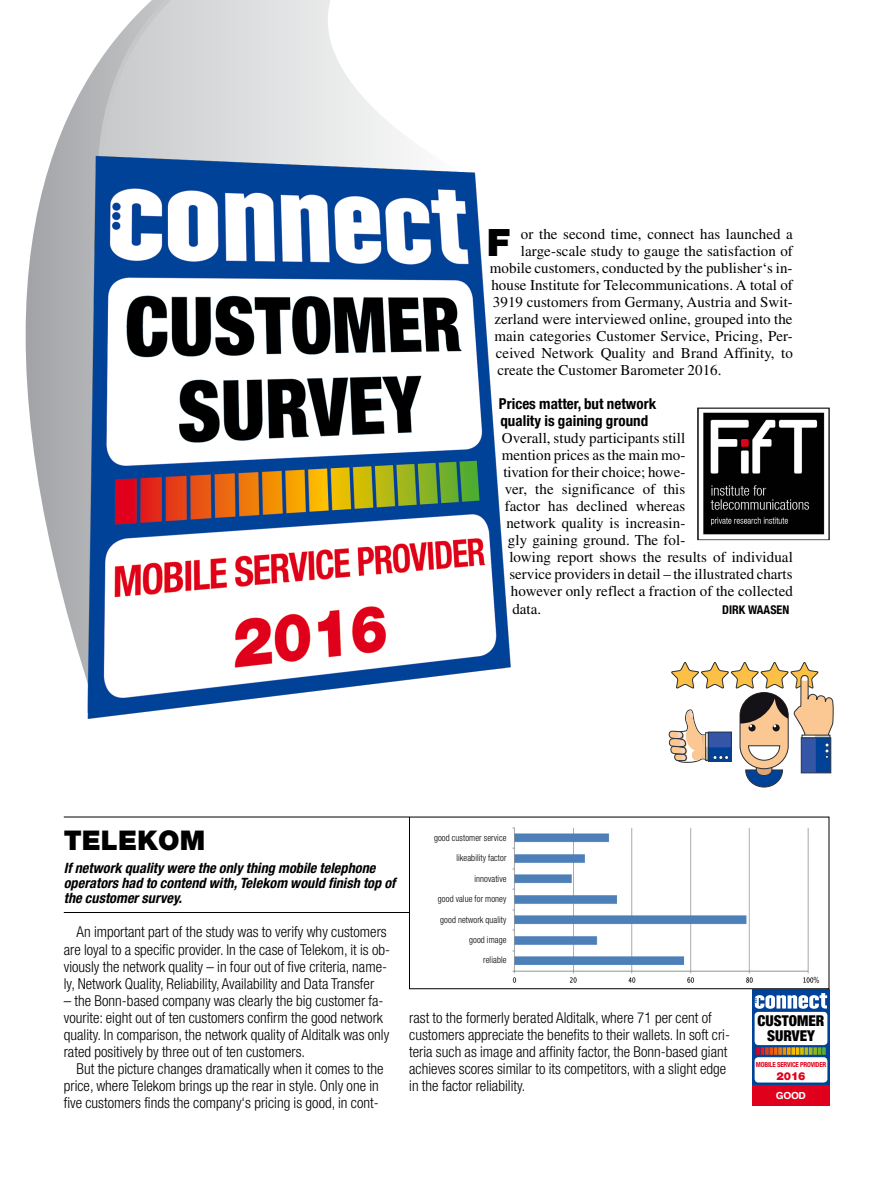
<style>
.page{position:relative;width:893px;height:1191px;background:#fff}
.page>*{position:absolute;margin:0;border:0;box-sizing:border-box;transform-origin:0 0}
.t1{font:900 37.5px "Helvetica Neue LT Com";color:#000}
.t2{font:900 27px "Helvetica Neue LT Com";letter-spacing:.005em;color:#000}
.t3{font:300 condensed 15px/17.1px "Helvetica Neue LT Com";color:#000}
.t4{font:15px "Times LT Std";letter-spacing:.005em;color:#000}
.t5{font:700 condensed 15px/17.1px "Helvetica Neue LT Com";color:#000}
.t6{font:900 condensed 14.85px/15.3px "Helvetica Neue LT Com";color:#000;text-align:center}
.t7{font:italic 700 condensed 14.25px/15px "Helvetica Neue LT Com";color:#000}
.t8{font:700 condensed 12px "Helvetica Neue LT Com";color:#000}
.t9{font:900 10.95px "Helvetica Neue LT Com";color:#e0001b}
.t10{font:700 9.75px "Helvetica Rounded LT Std";color:#fff}
.t11{font:300 condensed 9.3px/20.4px "Helvetica Neue LT Com";letter-spacing:.01em;color:#000;text-align:right;scale:.95 1}
.t12{font:300 condensed 8.85px "Helvetica Neue LT Com";color:#000;scale:.95 1}
.t13{font:700 condensed 6.9px "Helvetica Neue LT Com";letter-spacing:-.03em;color:#e0001b}
</style>
<div class="page">
<svg style="left:25px;top:66px;width:71px;height:313px"></svg>
<svg style="left:96px;top:0;width:292px;height:122px"></svg>
<img style="left:27px;top:122px;width:484px;height:597px">
<hr style="left:64px;top:816px;width:345px;height:1px;background:#000">
<hr style="left:64px;top:912px;width:345px;height:1px;background:#000">
<svg style="left:669px;top:662px;width:165px;height:126px"></svg>
<img style="left:512px;top:827px;width:302px;height:156px">
<img style="left:698px;top:408px;width:131px;height:131px">
<div style="left:752px;top:1085px;width:78px;height:21px;background:#e0001b"></div>
<svg style="left:752px;top:1019px;width:78px;height:66px"></svg>
<svg style="left:752px;top:989px;width:78px;height:30px"></svg>
<svg style="left:755px;top:993px;width:72px;height:15px"></svg>
<div style="left:755px;top:1012px;width:72px;height:33px;background:#fff;border-radius:4px"></div>
<div style="left:755px;top:1057px;width:72px;height:25px;background:#fff;border-radius:4px"></div>
<svg style="left:756px;top:1047px;width:70px;height:7px"></svg>
<p class="t4" style="left:521px;top:225px;width:273px">or the second time, connect has launched a</p>
<p class="t4" style="left:521px;top:242px;width:274px">large-scale study to gauge the satisfaction of</p>
<p class="t4" style="left:490px;top:259px;width:304px">mobile customers, conducted by the publisher‘s in-</p>
<p class="t4" style="left:491px;top:276px;width:303px">house Institute for Telecommunications. A total of</p>
<p class="t4" style="left:493px;top:293px;width:302px">3919 customers from Germany, Austria and Swit-</p>
<p class="t4" style="left:494px;top:310px;width:300px">zerland were interviewed online, grouped into the</p>
<p class="t4" style="left:494px;top:327px;width:300px">main categories Customer Service, Pricing, Per-</p>
<p class="t4" style="left:496px;top:344px;width:299px">ceived Network Quality and Brand Affinity, to</p>
<p class="t4" style="left:497px;top:361px;width:226px">create the Customer Barometer 2016.</p>
<p class="t5" style="left:499px;top:395px;width:159px">Prices matter, but network quality is gaining ground</p>
<p class="t4" style="left:502px;top:429px;width:185px">Overall, study participants still</p>
<p class="t4" style="left:502px;top:446px;width:185px">mention prices as the main mo-</p>
<p class="t4" style="left:503px;top:464px;width:183px">tivation for their choice; howe-</p>
<p class="t4" style="left:505px;top:481px;width:182px">ver, the significance of this</p>
<p class="t4" style="left:505px;top:498px;width:182px">factor has declined whereas</p>
<p class="t4" style="left:506px;top:515px;width:180px">network quality is increasin-</p>
<p class="t4" style="left:508px;top:532px;width:179px">gly gaining ground. The fol-</p>
<p class="t4" style="left:509px;top:549px;width:285px">lowing report shows the results of individual</p>
<p class="t4" style="left:509px;top:566px;width:285px">service providers in detail – the illustrated charts</p>
<p class="t4" style="left:511px;top:583px;width:284px">however only reflect a fraction of the collected</p>
<p class="t4" style="left:512px;top:600px;width:30px">data.</p>
<p class="t8" style="left:722px;top:602px;width:69px">Dirk Waasen</p>
<h1 class="t1" style="left:487px;top:219px;width:25px">F</h1>
<h2 class="t2" style="left:64px;top:824px;width:143px">TELEKOM</h2>
<p class="t7" style="left:64px;top:860px;width:333px">If network quality were the only thing mobile telephone operators had to contend with, Telekom would finish top of the customer survey.</p>
<p class="t3" style="left:64px;top:923px;width:328px;text-indent:13px">An important part of the study was to verify why customers are loyal to a specific provider. In the case of Telekom, it is ob&shy;viously the network quality – in four out of five criteria, name&shy;ly, Network Quality, Reliability, Availability and Data Transfer</p>
<p class="t3" style="left:64px;top:991px;width:327px">– the Bonn-based company was clearly the big customer fa&shy;vourite: eight out of ten customers confirm the good network quality. In comparison, the network quality of Alditalk was only rated positively by three out of ten customers.</p>
<p class="t3" style="left:64px;top:1060px;width:321px;text-indent:13px">But the picture changes dramatically when it comes to the price, where Telekom brings up the rear in style. Only one in five customers finds the company‘s pricing is good, in cont-</p>
<p class="t11" style="left:434px;top:827px;width:78px">good customer service likeability factor innovative<br>good value for money good network quality good image<br>reliable</p>
<p class="t3" style="left:409px;top:1008px;width:322px">rast to the formerly berated Alditalk, where 71 per cent of customers appreciate the benefits to their wallets. In soft cri&shy;teria such as image and affinity factor, the Bonn-based giant achieves scores similar to its competitors, with a slight edge in the factor reliability.</p>
<p class="t12" style="left:814px;top:974px;width:8px">%</p>
<p class="t6" style="left:758px;top:1013px;width:68px">CUSTOMER<br>SURVEY</p>
<p class="t13" style="left:756px;top:1060px;width:72px">Mobile service provider</p>
<p class="t9" style="left:777px;top:1069px;width:31px">2016</p>
<p class="t10" style="left:776px;top:1089px;width:31px">good</p>
</div>
